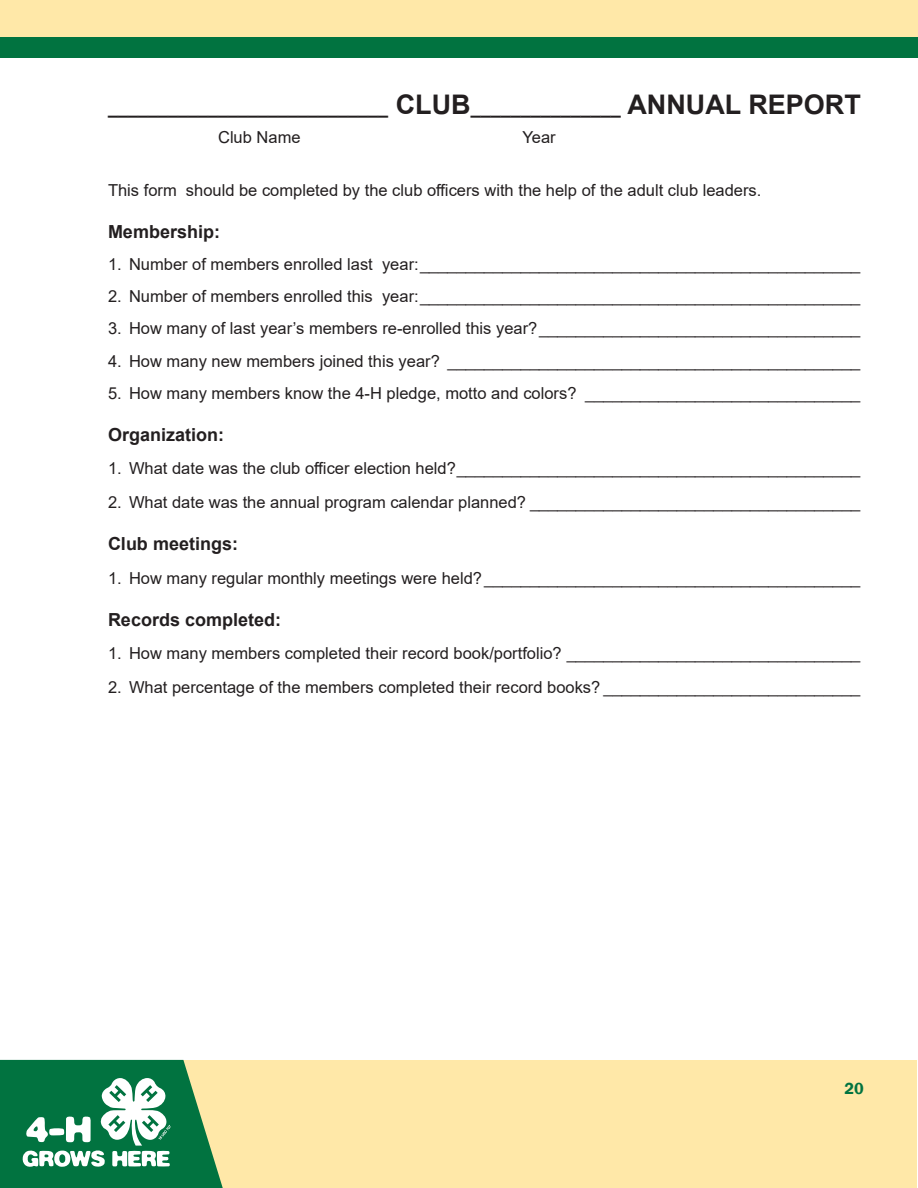
<style>
.page{position:relative;width:918px;height:1188px;background:#fff}
.page>*{position:absolute;margin:0;border:0;box-sizing:border-box;transform-origin:0 0}
.Headline{font:700 18px "Arial";color:#231f20}
.Bold_out_to_the_side{font:700 18px "Arial";color:#231f20}
.Body_text{font:16.5px "Arial";color:#231f20}
.t1{font:600 16.5px "Franklin Gothic";color:#017340}
.s1{font-size:27px}
</style>
<div class="page">
<div style="left:0;top:1060px;width:917px;height:128px;background:#ffe8a8"></div>
<div style="left:0;top:0;width:918px;height:57px;background:#ffe8a8"></div>
<hr style="left:917px;top:1060px;width:1px;height:128px;background:#ffe8a8">
<svg style="left:0;top:1060px;width:223px;height:128px;background:#45966b"></svg>
<div style="left:0;top:37px;width:918px;height:20px;background:#017340"></div>
<p class="Headline" style="left:108px;top:95px;width:754px">____________________________ <span class="s1">CLUB</span>_______________ <span class="s1">ANNUAL REPORT</span></p>
<p class="Body_text" style="left:218px;top:125px;width:84px">Club Name</p>
<p class="Body_text" style="left:522px;top:125px;width:35px">Year</p>
<p class="Body_text" style="left:108px;top:179px;width:655px">This form should be completed by the club officers with the help of the adult club leaders.</p>
<p class="Bold_out_to_the_side" style="left:108px;top:219px;width:114px">Membership:</p>
<p class="Body_text" style="left:108px;top:253px;width:754px">1. Number of members enrolled last year:________________________________________________</p>
<p class="Body_text" style="left:108px;top:285px;width:754px">2. Number of members enrolled this year:________________________________________________</p>
<p class="Body_text" style="left:108px;top:317px;width:754px">3. How many of last year’s members re-enrolled this year?___________________________________</p>
<p class="Body_text" style="left:108px;top:349px;width:754px">4. How many new members joined this year? _____________________________________________</p>
<p class="Body_text" style="left:108px;top:382px;width:754px">5. How many members know the 4-H pledge, motto and colors? ______________________________</p>
<p class="Bold_out_to_the_side" style="left:108px;top:422px;width:118px">Organization:</p>
<p class="Body_text" style="left:108px;top:457px;width:754px">1. What date was the club officer election held?____________________________________________</p>
<p class="Body_text" style="left:108px;top:491px;width:754px">2. What date was the annual program calendar planned? ____________________________________</p>
<p class="Bold_out_to_the_side" style="left:108px;top:531px;width:132px">Club meetings:</p>
<p class="Body_text" style="left:108px;top:567px;width:754px">1. How many regular monthly meetings were held?_________________________________________</p>
<p class="Bold_out_to_the_side" style="left:108px;top:607px;width:175px">Records completed:</p>
<p class="Body_text" style="left:108px;top:642px;width:754px">1. How many members completed their record book/portfolio? ________________________________</p>
<p class="Body_text" style="left:108px;top:676px;width:754px">2. What percentage of the members completed their record books? ____________________________</p>
<p class="t1" style="left:845px;top:1078px;width:21px">20</p>
</div>
